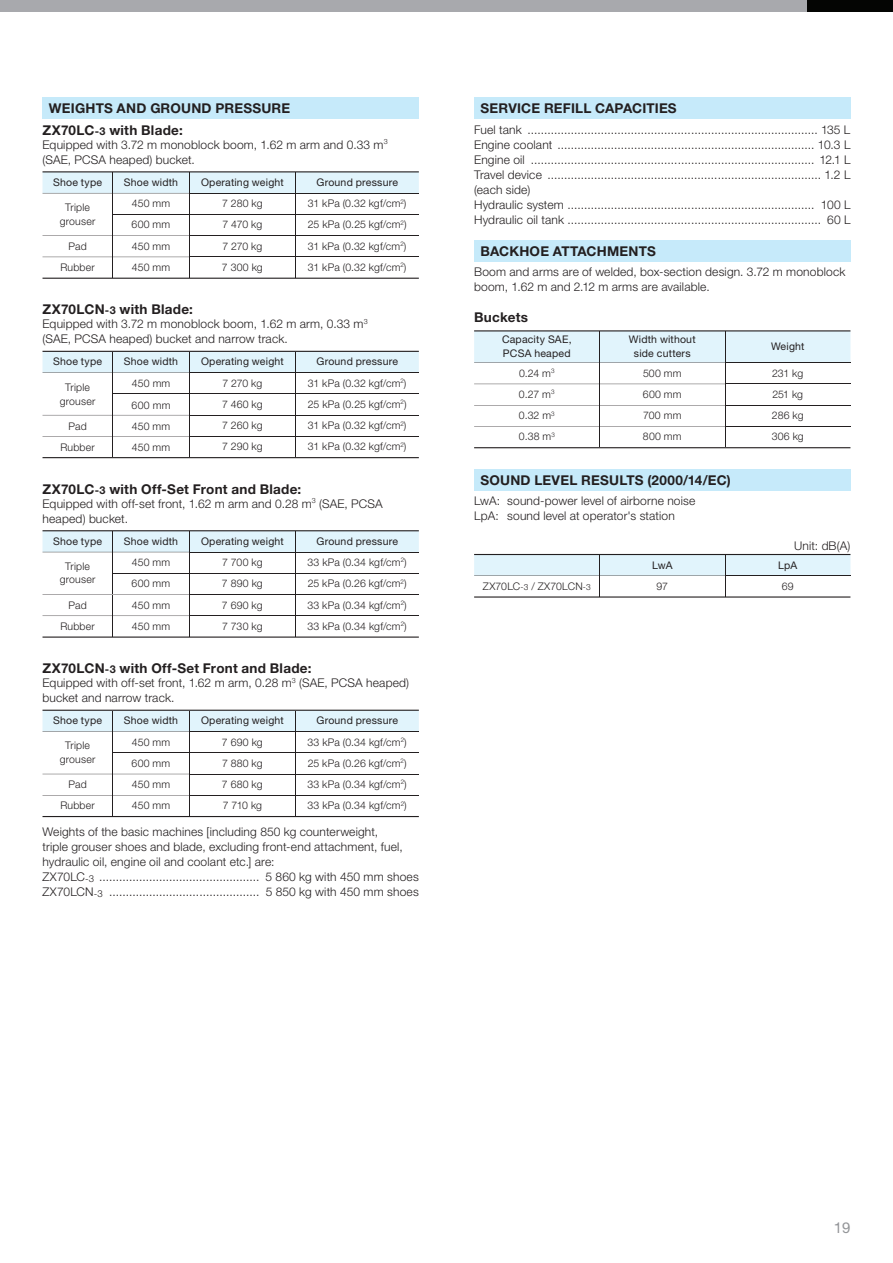
<style>
.page{position:relative;width:893px;height:1263px;background:#fff}
.page>*{position:absolute;margin:0;border:0;box-sizing:border-box;transform-origin:0 0}
.t1{font:15px "Helvetica Neue";color:#939598}
.t2{font:700 13.5px/21.6px "Helvetica Neue";letter-spacing:.015em;color:#231f20}
.t3{font:300 12px/15px "Helvetica Neue";letter-spacing:.015em;color:#231f20}
.t4{font:300 10.5px/13.5px "Helvetica Neue";letter-spacing:.015em;color:#231f20;text-align:center}
.t5{font:10.5px/13.5px "Helvetica Neue";letter-spacing:.02em;color:#231f20}
.s1{font-size:10.8px}
.s2{font-size:9.6px}
.s3{font-size:8.4px}
</style>
<div class="page">
<div style="left:0;top:0;width:893px;height:11px;background:#a8a9ad"></div>
<div style="left:808px;top:0;width:85px;height:11px;background:#040503"></div>
<div style="left:43px;top:98px;width:376px;height:21px;background:#c6eafa"></div>
<svg style="left:43px;top:171px;width:376px;height:108px"></svg>
<svg style="left:43px;top:351px;width:376px;height:107px"></svg>
<svg style="left:43px;top:530px;width:376px;height:108px"></svg>
<svg style="left:43px;top:710px;width:376px;height:107px"></svg>
<div style="left:474px;top:98px;width:376px;height:21px;background:#c6eafa"></div>
<div style="left:474px;top:240px;width:376px;height:22px;background:#c6eafa"></div>
<svg style="left:474px;top:330px;width:376px;height:118px"></svg>
<div style="left:474px;top:469px;width:376px;height:22px;background:#c6eafa"></div>
<svg style="left:474px;top:554px;width:376px;height:44px"></svg>
<p class="t2" style="left:43px;top:99px;width:249px;text-indent:6px">WEIGHTS AND GROUND PRESSURE<br>ZX70LC<span class="s1">-3</span> with Blade:</p>
<p class="t3" style="left:43px;top:138px;width:347px">Equipped with 3.72 m monoblock boom, 1.62 m arm and 0.33 m<sup>3 </sup>(SAE, PCSA heaped) bucket.</p>
<p class="t5" style="left:53px;top:176px;width:51px">Shoe type</p>
<p class="t5" style="left:124px;top:176px;width:56px">Shoe width</p>
<p class="t5" style="left:201px;top:176px;width:84px">Operating weight</p>
<p class="t5" style="left:316px;top:176px;width:83px">Ground pressure</p>
<p class="t4" style="left:60px;top:202px;width:37px">Triple grouser</p>
<p class="t4" style="left:132px;top:198px;width:40px">450 mm</p>
<p class="t4" style="left:222px;top:198px;width:42px">7 280 kg</p>
<p class="t4" style="left:308px;top:198px;width:100px">31 kPa (0.32 kgf/cm<sup>2</sup>)</p>
<p class="t4" style="left:132px;top:219px;width:40px">600 mm</p>
<p class="t4" style="left:223px;top:219px;width:41px">7 470 kg</p>
<p class="t4" style="left:308px;top:219px;width:100px">25 kPa (0.25 kgf/cm<sup>2</sup>)</p>
<p class="t4" style="left:68px;top:240px;width:20px">Pad</p>
<p class="t4" style="left:132px;top:240px;width:40px">450 mm</p>
<p class="t4" style="left:222px;top:240px;width:41px">7 270 kg</p>
<p class="t4" style="left:308px;top:240px;width:100px">31 kPa (0.32 kgf/cm<sup>2</sup>)</p>
<p class="t4" style="left:60px;top:261px;width:36px">Rubber</p>
<p class="t4" style="left:132px;top:261px;width:40px">450 mm</p>
<p class="t4" style="left:222px;top:261px;width:42px">7 300 kg</p>
<p class="t4" style="left:308px;top:261px;width:100px">31 kPa (0.32 kgf/cm<sup>2</sup>)</p>
<p class="t2" style="left:43px;top:300px;width:152px">ZX70LCN<span class="s1">-3</span> with Blade:</p>
<p class="t3" style="left:43px;top:317px;width:327px">Equipped with 3.72 m monoblock boom, 1.62 m arm, 0.33 m<sup>3 </sup>(SAE, PCSA heaped) bucket and narrow track.</p>
<p class="t5" style="left:53px;top:356px;width:51px">Shoe type</p>
<p class="t5" style="left:124px;top:356px;width:56px">Shoe width</p>
<p class="t5" style="left:201px;top:356px;width:84px">Operating weight</p>
<p class="t5" style="left:316px;top:356px;width:83px">Ground pressure</p>
<p class="t4" style="left:60px;top:382px;width:37px">Triple grouser</p>
<p class="t4" style="left:132px;top:378px;width:40px">450 mm</p>
<p class="t4" style="left:222px;top:377px;width:41px">7 270 kg</p>
<p class="t4" style="left:308px;top:377px;width:100px">31 kPa (0.32 kgf/cm<sup>2</sup>)</p>
<p class="t4" style="left:132px;top:399px;width:40px">600 mm</p>
<p class="t4" style="left:222px;top:398px;width:42px">7 460 kg</p>
<p class="t4" style="left:308px;top:398px;width:100px">25 kPa (0.25 kgf/cm<sup>2</sup>)</p>
<p class="t4" style="left:68px;top:420px;width:20px">Pad</p>
<p class="t4" style="left:132px;top:420px;width:40px">450 mm</p>
<p class="t4" style="left:222px;top:420px;width:42px">7 260 kg</p>
<p class="t4" style="left:308px;top:420px;width:100px">31 kPa (0.32 kgf/cm<sup>2</sup>)</p>
<p class="t4" style="left:60px;top:442px;width:36px">Rubber</p>
<p class="t4" style="left:132px;top:442px;width:40px">450 mm</p>
<p class="t4" style="left:222px;top:441px;width:42px">7 290 kg</p>
<p class="t4" style="left:308px;top:441px;width:100px">31 kPa (0.32 kgf/cm<sup>2</sup>)</p>
<p class="t2" style="left:43px;top:479px;width:260px">ZX70LC<span class="s1">-3</span> with Off-Set Front and Blade:</p>
<p class="t3" style="left:43px;top:497px;width:342px">Equipped with off-set front, 1.62 m arm and 0.28 m<sup>3</sup> (SAE, PCSA heaped) bucket.</p>
<p class="t5" style="left:53px;top:535px;width:51px">Shoe type</p>
<p class="t5" style="left:124px;top:535px;width:56px">Shoe width</p>
<p class="t5" style="left:201px;top:535px;width:84px">Operating weight</p>
<p class="t5" style="left:316px;top:535px;width:83px">Ground pressure</p>
<p class="t4" style="left:60px;top:560px;width:37px">Triple grouser</p>
<p class="t4" style="left:132px;top:556px;width:40px">450 mm</p>
<p class="t4" style="left:222px;top:556px;width:42px">7 700 kg</p>
<p class="t4" style="left:308px;top:556px;width:101px">33 kPa (0.34 kgf/cm<sup>2</sup>)</p>
<p class="t4" style="left:132px;top:578px;width:40px">600 mm</p>
<p class="t4" style="left:222px;top:578px;width:42px">7 890 kg</p>
<p class="t4" style="left:308px;top:578px;width:100px">25 kPa (0.26 kgf/cm<sup>2</sup>)</p>
<p class="t4" style="left:68px;top:599px;width:20px">Pad</p>
<p class="t4" style="left:132px;top:599px;width:40px">450 mm</p>
<p class="t4" style="left:222px;top:599px;width:42px">7 690 kg</p>
<p class="t4" style="left:308px;top:599px;width:101px">33 kPa (0.34 kgf/cm<sup>2</sup>)</p>
<p class="t4" style="left:60px;top:620px;width:36px">Rubber</p>
<p class="t4" style="left:132px;top:620px;width:40px">450 mm</p>
<p class="t4" style="left:222px;top:620px;width:42px">7 730 kg</p>
<p class="t4" style="left:308px;top:620px;width:101px">33 kPa (0.34 kgf/cm<sup>2</sup>)</p>
<p class="t2" style="left:43px;top:659px;width:270px">ZX70LCN<span class="s1">-3</span> with Off-Set Front and Blade:</p>
<p class="t3" style="left:43px;top:676px;width:368px">Equipped with off-set front, 1.62 m arm, 0.28 m<sup>3</sup> (SAE, PCSA heaped) bucket and narrow track.</p>
<p class="t5" style="left:53px;top:715px;width:51px">Shoe type</p>
<p class="t5" style="left:124px;top:715px;width:56px">Shoe width</p>
<p class="t5" style="left:201px;top:715px;width:84px">Operating weight</p>
<p class="t5" style="left:316px;top:715px;width:83px">Ground pressure</p>
<p class="t4" style="left:60px;top:740px;width:37px">Triple grouser</p>
<p class="t4" style="left:132px;top:736px;width:40px">450 mm</p>
<p class="t4" style="left:222px;top:736px;width:42px">7 690 kg</p>
<p class="t4" style="left:308px;top:736px;width:101px">33 kPa (0.34 kgf/cm<sup>2</sup>)</p>
<p class="t4" style="left:132px;top:757px;width:40px">600 mm</p>
<p class="t4" style="left:222px;top:757px;width:42px">7 880 kg</p>
<p class="t4" style="left:308px;top:757px;width:100px">25 kPa (0.26 kgf/cm<sup>2</sup>)</p>
<p class="t4" style="left:68px;top:778px;width:20px">Pad</p>
<p class="t4" style="left:132px;top:778px;width:40px">450 mm</p>
<p class="t4" style="left:222px;top:778px;width:42px">7 680 kg</p>
<p class="t4" style="left:308px;top:778px;width:101px">33 kPa (0.34 kgf/cm<sup>2</sup>)</p>
<p class="t4" style="left:60px;top:800px;width:36px">Rubber</p>
<p class="t4" style="left:132px;top:800px;width:40px">450 mm</p>
<p class="t4" style="left:223px;top:800px;width:41px">7 710 kg</p>
<p class="t4" style="left:308px;top:800px;width:101px">33 kPa (0.34 kgf/cm<sup>2</sup>)</p>
<p class="t3" style="left:43px;top:826px;width:378px">Weights of the basic machines [including 850 kg counterweight,<br>triple grouser shoes and blade, excluding front-end attachment, fuel, hydraulic oil, engine oil and coolant etc.] are:<br>ZX70LC<span class="s2">-3</span> ................................................ 5 860 kg with 450 mm shoes ZX70LCN<span class="s2">-3</span> ............................................. 5 850 kg with 450 mm shoes</p>
<p class="t2" style="left:480px;top:99px;width:198px">SERVICE REFILL CAPACITIES</p>
<p class="t3" style="left:474px;top:123px;width:378px">Fuel tank ....................................................................................... 135 L Engine coolant ............................................................................. 10.3 L Engine oil ..................................................................................... 12.1 L Travel device .................................................................................. 1.2 L (each side)<br>Hydraulic system .......................................................................... 100 L Hydraulic oil tank ............................................................................ 60 L</p>
<p class="t2" style="left:480px;top:241px;width:177px">BACKHOE ATTACHMENTS</p>
<p class="t3" style="left:474px;top:265px;width:373px">Boom and arms are of welded, box-section design. 3.72 m monoblock boom, 1.62 m and 2.12 m arms are available.</p>
<p class="t2" style="left:474px;top:308px;width:55px">Buckets</p>
<p class="t5" style="left:502px;top:334px;width:71px">Capacity SAE,<br>PCSA heaped</p>
<p class="t5" style="left:629px;top:334px;width:68px;text-align:center">Width without side cutters</p>
<p class="t5" style="left:771px;top:341px;width:35px">Weight</p>
<p class="t4" style="left:519px;top:367px;width:37px">0.24 m<sup>3</sup></p>
<p class="t4" style="left:643px;top:367px;width:40px">500 mm</p>
<p class="t4" style="left:772px;top:367px;width:33px">231 kg</p>
<p class="t4" style="left:519px;top:388px;width:37px">0.27 m<sup>3</sup></p>
<p class="t4" style="left:643px;top:388px;width:40px">600 mm</p>
<p class="t4" style="left:772px;top:388px;width:32px">251 kg</p>
<p class="t4" style="left:519px;top:410px;width:37px">0.32 m<sup>3</sup></p>
<p class="t4" style="left:643px;top:410px;width:40px">700 mm</p>
<p class="t4" style="left:772px;top:410px;width:33px">286 kg</p>
<p class="t4" style="left:519px;top:431px;width:38px">0.38 m<sup>3</sup></p>
<p class="t4" style="left:643px;top:431px;width:40px">800 mm</p>
<p class="t4" style="left:772px;top:431px;width:34px">306 kg</p>
<p class="t2" style="left:480px;top:470px;width:252px">SOUND LEVEL RESULTS (2000/14/EC)</p>
<p class="t3" style="left:474px;top:494px;width:223px">LwA: sound-power level of airborne noise<br>LpA: sound level at operator's station</p>
<p class="t3" style="left:794px;top:539px;width:58px">Unit: dB(A)</p>
<p class="t5" style="left:652px;top:559px;width:22px">LwA</p>
<p class="t5" style="left:778px;top:559px;width:21px">LpA</p>
<p class="t4" style="left:483px;top:580px;width:110px">ZX70LC<span class="s3">-3</span> / ZX70LCN<span class="s3">-3</span></p>
<p class="t4" style="left:656px;top:580px;width:13px">97</p>
<p class="t4" style="left:782px;top:580px;width:13px">69</p>
<p class="t1" style="left:834px;top:1222px;width:18px">19</p>
</div>
